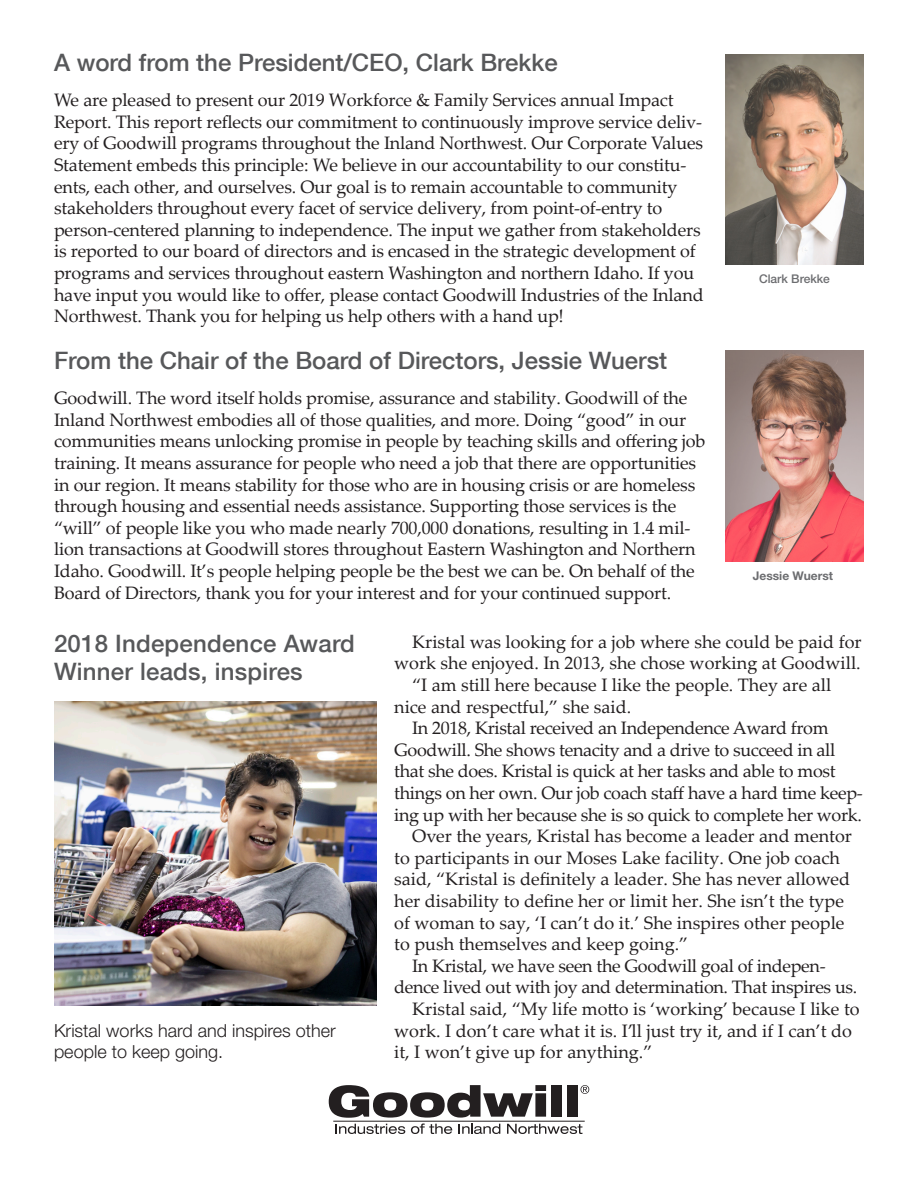
<style>
.page{position:relative;width:918px;height:1188px;background:#fff}
.page>*{position:absolute;margin:0;border:0;box-sizing:border-box;transform-origin:0 0}
.t1{font:500 24px/28.8px "Helvetica Neue LT Com";color:#57585a}
.t2{font:18px/21.6px "Palatino Linotype";letter-spacing:-.01em;color:#231f20}
.t3{font:300 18px/21.6px "Helvetica Neue";color:#231f20}
.Mug{font:700 12px "Helvetica Neue";color:#6c6d70}
.Mug-2{font:500 12px "Helvetica Neue";color:#6c6d70}
</style>
<div class="page">
<img style="left:725px;top:54px;width:139px;height:211px">
<img style="left:725px;top:350px;width:139px;height:211px">
<svg style="left:329px;top:1085px;width:217px;height:33px"></svg>
<div style="left:551px;top:1085px;width:11px;height:32px;background:#231f20"></div>
<div style="left:567px;top:1085px;width:11px;height:32px;background:#231f20"></div>
<svg style="left:581px;top:1085px;width:8px;height:9px"></svg>
<svg style="left:336px;top:1124px;width:69px;height:10px"></svg>
<svg style="left:411px;top:1124px;width:41px;height:10px"></svg>
<svg style="left:459px;top:1124px;width:41px;height:10px"></svg>
<svg style="left:507px;top:1124px;width:75px;height:10px"></svg>
<hr style="left:333px;top:1121px;width:252px;height:1px;background:#231f20">
<img style="left:54px;top:702px;width:322px;height:303px">
<p class="t1" style="left:54px;top:48px;width:505px">A word from the President/CEO, Clark Brekke</p>
<p class="t2" style="left:54px;top:89px;width:651px">We are pleased to present our 2019 Workforce &amp; Family Services annual Impact Report. This report reflects our commitment to continuously improve service deliv&shy;ery of Goodwill programs throughout the Inland Northwest. Our Corporate Values Statement embeds this principle: We believe in our accountability to our constitu&shy;ents, each other, and ourselves. Our goal is to remain accountable to community stakeholders throughout every facet of service delivery, from point-of-entry to person-centered planning to independence. The input we gather from stakeholders is reported to our board of directors and is encased in the strategic development of programs and services throughout eastern Washington and northern Idaho. If you have input you would like to offer, please contact Goodwill Industries of the Inland Northwest. Thank you for helping us help others with a hand up!</p>
<p class="t1" style="left:54px;top:346px;width:615px">From the Chair of the Board of Directors, Jessie Wuerst</p>
<p class="t2" style="left:54px;top:387px;width:653px">Goodwill. The word itself holds promise, assurance and stability. Goodwill of the Inland Northwest embodies all of those qualities, and more. Doing “good” in our communities means unlocking promise in people by teaching skills and offering job training. It means assurance for people who need a job that there are opportunities in our region. It means stability for those who are in housing crisis or are homeless through housing and essential needs assistance. Supporting those services is the “will” of people like you who made nearly 700,000 donations, resulting in 1.4 mil&shy;lion transactions at Goodwill stores throughout Eastern Washington and Northern Idaho. Goodwill. It’s people helping people be the best we can be. On behalf of the Board of Directors, thank you for your interest and for your continued support.</p>
<p class="t2" style="left:394px;top:630px;width:469px;text-align:right">Kristal was looking for a job where she could be paid for work she enjoyed. In 2013, she chose working at Goodwill.</p>
<p class="t2" style="left:394px;top:673px;width:439px;text-indent:18px">“I am still here because I like the people. They are all nice and respectful,” she said.</p>
<p class="t2" style="left:394px;top:716px;width:470px;text-indent:18px">In 2018, Kristal received an Independence Award from Goodwill. She shows tenacity and a drive to succeed in all that she does. Kristal is quick at her tasks and able to most things on her own. Our job coach staff have a hard time keep&shy;ing up with her because she is so quick to complete her work.</p>
<p class="t2" style="left:394px;top:824px;width:459px;text-indent:18px">Over the years, Kristal has become a leader and mentor to participants in our Moses Lake facility. One job coach said, “Kristal is definitely a leader. She has never allowed her disability to define her or limit her. She isn’t the type of woman to say, ‘I can’t do it.’ She inspires other people to push themselves and keep going.”</p>
<p class="t2" style="left:394px;top:954px;width:465px;text-indent:18px">In Kristal, we have seen the Goodwill goal of indepen&shy;dence lived out with joy and determination. That inspires us.</p>
<p class="t2" style="left:394px;top:997px;width:467px;text-indent:18px">Kristal said, “My life motto is ‘working’ because I like to work. I don’t care what it is. I’ll just try it, and if I can’t do it, I won’t give up for anything.”</p>
<p class="Mug-2" style="left:759px;top:272px;width:72px">Clark Brekke</p>
<p class="Mug" style="left:753px;top:568px;width:82px">Jessie Wuerst</p>
<p class="t1" style="left:54px;top:628px;width:302px">2018 Independence Award<br>Winner leads, inspires</p>
<p class="t3" style="left:54px;top:1019px;width:283px">Kristal works hard and inspires other people to keep going.</p>
</div>
